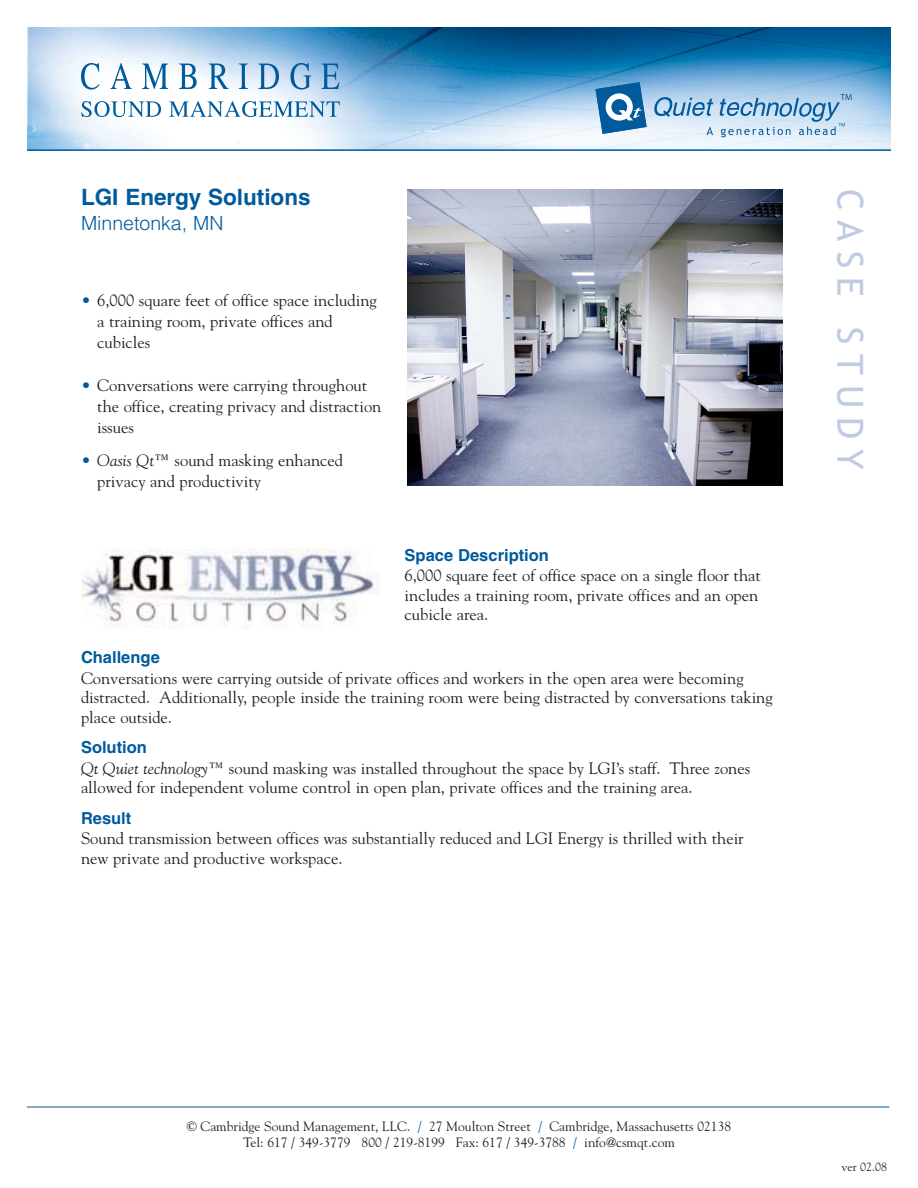
<style>
.page{position:relative;width:918px;height:1188px;background:#fff}
.page>*{position:absolute;margin:0;border:0;box-sizing:border-box;transform-origin:0 0}
.t1{font:36px "Trebuchet MS";letter-spacing:.26em;color:#bfcbe3}
.t2{font:700 22.5px "Helvetica";color:#005a9c}
.t3{font:300 19.5px "Helvetica";color:#005a9c}
.t4{font:16.5px/19.8px "Goudy";color:#231f20}
.t5{font:700 16.5px "Helvetica";color:#005a9c}
.t6{font:13.5px/16.2px "Goudy";color:#231f20;text-align:center}
.t7{font:12px "Goudy";color:#231f20}
.s1{color:#005a9c}
.s2{font-style:italic}
</style>
<div class="page">
<img style="left:27px;top:27px;width:864px;height:122px">
<hr style="left:27px;top:149px;width:864px;height:2px;background:#005a9c">
<hr style="left:27px;top:1107px;width:862px;height:1px;background:#005a9c">
<svg style="left:81px;top:63px;width:19px;height:27px"></svg>
<svg style="left:111px;top:63px;width:21px;height:26px"></svg>
<svg style="left:142px;top:64px;width:26px;height:25px"></svg>
<svg style="left:179px;top:64px;width:18px;height:25px"></svg>
<svg style="left:209px;top:64px;width:20px;height:25px"></svg>
<svg style="left:239px;top:64px;width:9px;height:25px"></svg>
<svg style="left:258px;top:64px;width:21px;height:25px"></svg>
<svg style="left:290px;top:63px;width:21px;height:27px"></svg>
<svg style="left:321px;top:64px;width:18px;height:25px"></svg>
<svg style="left:81px;top:101px;width:80px;height:16px"></svg>
<svg style="left:169px;top:101px;width:171px;height:16px"></svg>
<svg style="left:596px;top:82px;width:51px;height:52px"></svg>
<svg style="left:654px;top:97px;width:59px;height:20px"></svg>
<svg style="left:706px;top:127px;width:7px;height:8px"></svg>
<svg style="left:719px;top:94px;width:132px;height:43px"></svg>
<img style="left:407px;top:190px;width:376px;height:296px">
<img style="left:81px;top:548px;width:298px;height:80px">
<h2 class="t2" style="left:81px;top:189px;width:231px">LGI Energy Solutions</h2>
<p class="t3" style="left:81px;top:216px;width:144px">Minnetonka, MN</p>
<p class="t4" style="left:97px;top:291px;width:281px;line-height:21px;text-indent:-16px"><span class="s1">•</span> 6,000 square feet of office space including a training room, private offices and cubicles</p>
<p class="t4" style="left:97px;top:376px;width:286px;line-height:21px;text-indent:-16px"><span class="s1">•</span> Conversations were carrying throughout the office, creating privacy and distraction issues</p>
<p class="t4" style="left:97px;top:451px;width:247px;line-height:21px;text-indent:-16px"><span class="s1">•</span> <span class="s2">Oasis Qt</span>™ sound masking enhanced privacy and productivity</p>
<p class="t5" style="left:405px;top:549px;width:146px">Space Description</p>
<p class="t4" style="left:405px;top:567px;width:358px">6,000 square feet of office space on a single floor that includes a training room, private offices and an open cubicle area.</p>
<p class="t5" style="left:81px;top:652px;width:80px">Challenge</p>
<p class="t4" style="left:81px;top:669px;width:693px">Conversations were carrying outside of private offices and workers in the open area were becoming distracted. Additionally, people inside the training room were being distracted by conversations taking place outside.</p>
<p class="t5" style="left:81px;top:742px;width:67px">Solution</p>
<p class="t4" style="left:81px;top:759px;width:671px"><span class="s2">Qt Quiet technology</span>™ sound masking was installed throughout the space by LGI’s staff. Three zones allowed for independent volume control in open plan, private offices and the training area.</p>
<p class="t5" style="left:81px;top:812px;width:52px">Result</p>
<p class="t4" style="left:81px;top:829px;width:664px">Sound transmission between offices was substantially reduced and LGI Energy is thrilled with their new private and productive workspace.</p>
<h1 class="t1" style="left:864px;top:189px;width:282px;rotate:90deg">CASE STUDY</h1>
<p class="t6" style="left:187px;top:1119px;width:546px">© Cambridge Sound Management, LLC. <span class="s1">/</span> 27 Moulton Street <span class="s1">/</span> Cambridge, Massachusetts 02138<br>Tel: 617 / 349-3779 800 / 219-8199 Fax: 617 / 349-3788 <span class="s1">/</span> info@csmqt.com</p>
<p class="t7" style="left:842px;top:1162px;width:47px">ver 02.08</p>
</div>
